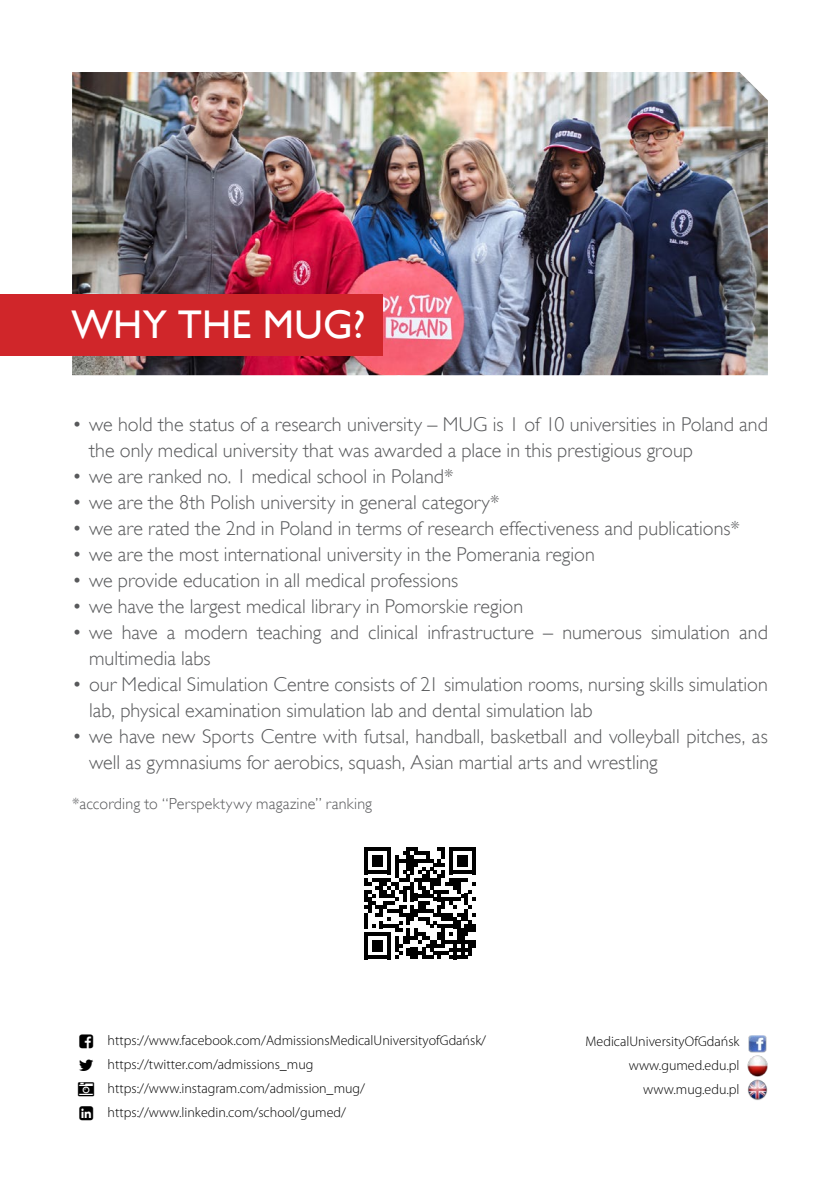
<style>
.page{position:relative;width:840px;height:1191px;background:#fff}
.page>*{position:absolute;margin:0;border:0;box-sizing:border-box;transform-origin:0 0}
.t1{font:40px "Gill Sans";letter-spacing:.005em;color:#fff}
.t2{font:300 20px/26px "Gill Sans";color:#58595b}
.t3{font:300 16px "Gill Sans";letter-spacing:.01em;color:#58595b}
.t4{font:300 14px/24px "Myriad Pro";color:#000;text-align:right}
</style>
<div class="page">
<img style="left:72px;top:72px;width:695px;height:303px">
<div style="left:0;top:294px;width:382px;height:61px;background:#d0262a"></div>
<svg style="left:364px;top:847px;width:112px;height:112px"></svg>
<img style="left:747px;top:1055px;width:20px;height:21px">
<img style="left:747px;top:1079px;width:20px;height:21px">
<img style="left:748px;top:1035px;width:18px;height:17px">
<h1 class="t1" style="left:71px;top:301px;width:295px">WHY THE MUG?</h1>
<p class="t2" style="left:89px;top:411px;width:680px;text-indent:-17px">• we hold the status of a research university – MUG is 1 of 10 universities in Poland and the only medical university that was awarded a place in this prestigious group</p>
<p class="t2" style="left:72px;top:463px;width:383px">• we are ranked no. 1 medical school in Poland*</p>
<p class="t2" style="left:72px;top:489px;width:428px">• we are the 8th Polish university in general category*</p>
<p class="t2" style="left:72px;top:515px;width:668px">• we are rated the 2nd in Poland in terms of research effectiveness and publications*</p>
<p class="t2" style="left:72px;top:541px;width:524px">• we are the most international university in the Pomerania region</p>
<p class="t2" style="left:72px;top:567px;width:387px">• we provide education in all medical professions</p>
<p class="t2" style="left:72px;top:593px;width:452px">• we have the largest medical library in Pomorskie region</p>
<p class="t2" style="left:72px;top:619px;width:697px">• we have a modern teaching and clinical infrastructure – numerous simulation and</p>
<p class="t2" style="left:89px;top:645px;width:123px">multimedia labs</p>
<p class="t2" style="left:89px;top:671px;width:680px;text-indent:-17px">• our Medical Simulation Centre consists of 21 simulation rooms, nursing skills simulation lab, physical examination simulation lab and dental simulation lab</p>
<p class="t2" style="left:89px;top:723px;width:680px;text-indent:-17px">• we have new Sports Centre with futsal, handball, basketball and volleyball pitches, as well as gymnasiums for aerobics, squash, Asian martial arts and wrestling</p>
<p class="t3" style="left:72px;top:794px;width:301px">*according to “Perspektywy magazine” ranking</p>
<p class="t4" style="left:107px;top:1028px;width:380px;text-align:left">https://www.facebook.com/AdmissionsMedicalUniversityofGdańsk/ https://twitter.com/admissions_mug https://www.instagram.com/admission_mug/ https://www.linkedin.com/school/gumed/</p>
<p class="t4" style="left:585px;top:1030px;width:155px">MedicalUniversityOfGdańsk www.gumed.edu.pl www.mug.edu.pl</p>
</div>
